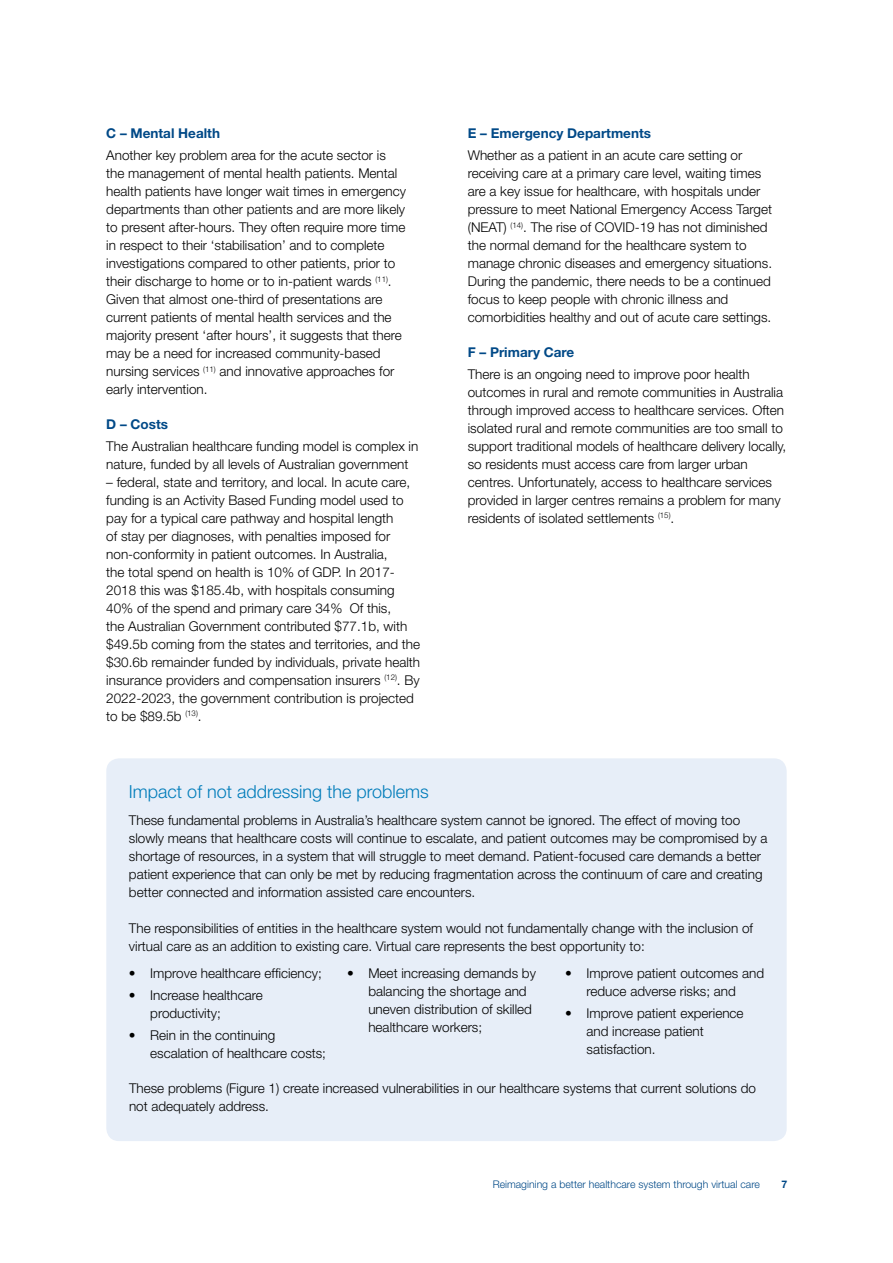
<style>
.page{position:relative;width:893px;height:1263px;background:#fff}
.page>*{position:absolute;margin:0;border:0;box-sizing:border-box;transform-origin:0 0}
.t1{font:300 18px "Helvetica Neue";color:#007cba}
.t2{font:300 13.5px/18px "Helvetica Neue";color:#000}
.t3{font:700 13.5px "Helvetica Neue";color:#004987}
.t4{font:300 10.5px "Helvetica Neue";color:#004987}
.t5{font:700 10.5px "Helvetica Neue";color:#004987}
</style>
<div class="page">
<div style="left:106px;top:758px;width:681px;height:383px;background:#e7eef8;border-radius:13px"></div>
<p class="t3" style="left:106px;top:125px;width:115px">C – Mental Health</p>
<p class="t2" style="left:106px;top:146px;width:301px">Another key problem area for the acute sector is the management of mental health patients. Mental health patients have longer wait times in emergency departments than other patients and are more likely to present after-hours. They often require more time in respect to their ‘stabilisation’ and to complete investigations compared to other patients, prior to their discharge to home or to in-patient wards <sup>(11)</sup>.<br>Given that almost one-third of presentations are current patients of mental health services and the majority present ‘after hours’, it suggests that there may be a need for increased community-based nursing services <sup>(11)</sup> and innovative approaches for early intervention.</p>
<p class="t3" style="left:106px;top:415px;width:63px">D – Costs</p>
<p class="t2" style="left:106px;top:437px;width:314px">The Australian healthcare funding model is complex in nature, funded by all levels of Australian government</p>
<p class="t2" style="left:106px;top:473px;width:315px">– federal, state and territory, and local. In acute care, funding is an Activity Based Funding model used to pay for a typical care pathway and hospital length<br>of stay per diagnoses, with penalties imposed for non-conformity in patient outcomes. In Australia,<br>the total spend on health is 10% of GDP. In 2017- 2018 this was $185.4b, with hospitals consuming 40% of the spend and primary care 34% Of this,<br>the Australian Government contributed $77.1b, with $49.5b coming from the states and territories, and the $30.6b remainder funded by individuals, private health insurance providers and compensation insurers <sup>(12)</sup>. By 2022-2023, the government contribution is projected to be $89.5b <sup>(13)</sup>.</p>
<p class="t3" style="left:468px;top:125px;width:185px">E – Emergency Departments</p>
<p class="t2" style="left:468px;top:146px;width:306px">Whether as a patient in an acute care setting or receiving care at a primary care level, waiting times are a key issue for healthcare, with hospitals under pressure to meet National Emergency Access Target (NEAT) <sup>(14)</sup>. The rise of COVID-19 has not diminished the normal demand for the healthcare system to manage chronic diseases and emergency situations.<br>During the pandemic, there needs to be a continued focus to keep people with chronic illness and comorbidities healthy and out of acute care settings.</p>
<p class="t3" style="left:468px;top:343px;width:108px">F – Primary Care</p>
<p class="t2" style="left:468px;top:365px;width:320px">There is an ongoing need to improve poor health outcomes in rural and remote communities in Australia through improved access to healthcare services. Often isolated rural and remote communities are too small to support traditional models of healthcare delivery locally, so residents must access care from larger urban centres. Unfortunately, access to healthcare services provided in larger centres remains a problem for many residents of isolated settlements <sup>(15)</sup>.</p>
<h1 class="t1" style="left:129px;top:781px;width:301px">Impact of not addressing the problems</h1>
<p class="t2" style="left:129px;top:810px;width:640px">These fundamental problems in Australia’s healthcare system cannot be ignored. The effect of moving too slowly means that healthcare costs will continue to escalate, and patient outcomes may be compromised by a shortage of resources, in a system that will struggle to meet demand. Patient-focused care demands a better patient experience that can only be met by reducing fragmentation across the continuum of care and creating better connected and information assisted care encounters.</p>
<p class="t2" style="left:129px;top:918px;width:626px">The responsibilities of entities in the healthcare system would not fundamentally change with the inclusion of virtual care as an addition to existing care. Virtual care represents the best opportunity to:</p>
<p class="t2" style="left:129px;top:963px;width:194px">• Improve healthcare efficiency;</p>
<p class="t2" style="left:150px;top:986px;width:114px;text-indent:-21px">• Increase healthcare productivity;</p>
<p class="t2" style="left:150px;top:1026px;width:177px;text-indent:-21px">• Rein in the continuing escalation of healthcare costs;</p>
<p class="t2" style="left:368px;top:963px;width:169px;text-indent:-21px">• Meet increasing demands by balancing the shortage and uneven distribution of skilled healthcare workers;</p>
<p class="t2" style="left:565px;top:963px;width:200px;text-align:center">• Improve patient outcomes and reduce adverse risks; and</p>
<p class="t2" style="left:587px;top:1004px;width:159px;text-indent:-21px">• Improve patient experience and increase patient satisfaction.</p>
<p class="t2" style="left:129px;top:1079px;width:628px">These problems (Figure 1) create increased vulnerabilities in our healthcare systems that current solutions do not adequately address.</p>
<p class="t4" style="left:493px;top:1178px;width:269px">Reimagining a better healthcare system through virtual care</p>
<p class="t5" style="left:781px;top:1177px;width:7px">7</p>
</div>
